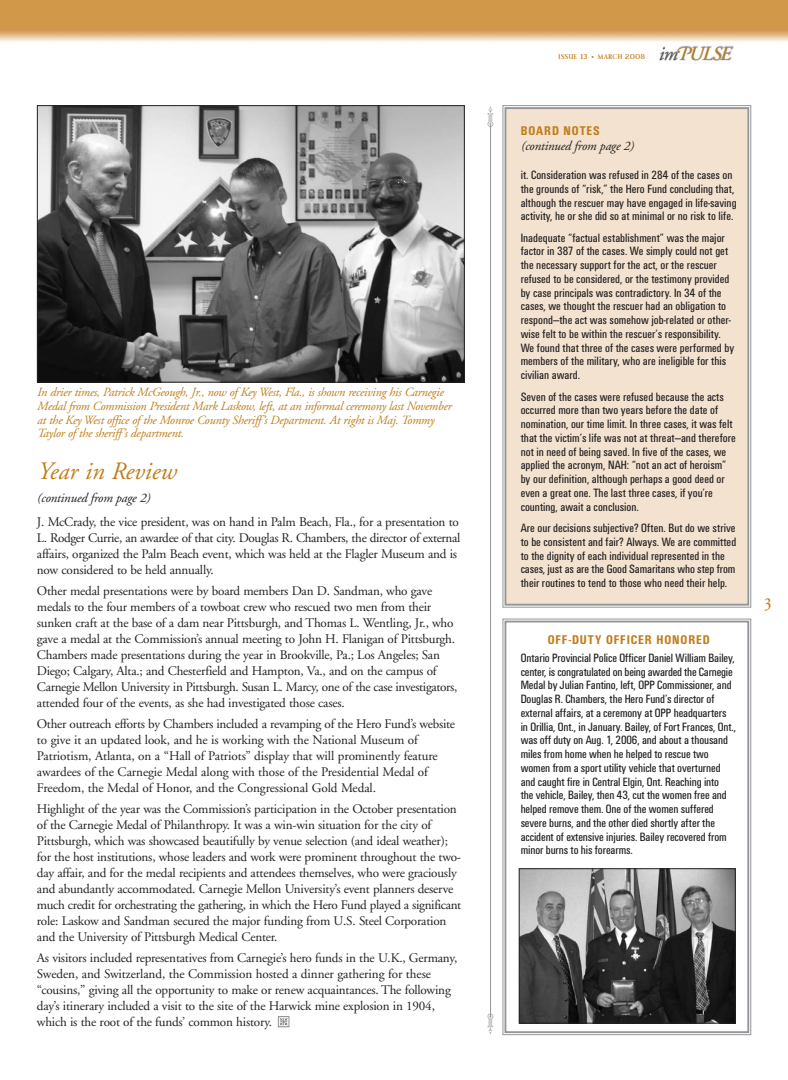
<style>
.page{position:relative;width:788px;height:1080px;background:#fff}
.page>*{position:absolute;margin:0;border:0;box-sizing:border-box;transform-origin:0 0}
.t1{font:italic 25px "Adobe Garamond";color:#c07d19}
.t2{font:20px "Adobe Garamond Exp";color:#c07d19}
.t3{font:13.12px/16px "Adobe Garamond";letter-spacing:-.015em;color:#231f20}
.t4{font:italic 13.12px "Adobe Garamond";letter-spacing:-.015em;color:#231f20}
.t5{font:700 13.12px "Unitus Condensed";letter-spacing:.07em;color:#c07d19}
.t6{font:12.5px/13.8px "Unitus Condensed";color:#231f20}
.t7{font:italic 12.5px/13.8px "Adobe Garamond";letter-spacing:-.02em;color:#c07d19}
.t8{font:700 8.75px "Indispose Small Caps";color:#c07d19}
.s1{font-weight:300;font-size:15px}
.s2{font-weight:500;font-size:11.25px}
.s3{font-family:"Adobe Garamond";font-weight:400;font-style:italic;font-size:19.25px;color:#58595b}
.s4{font-family:"Adobe Garamond Alt";font-weight:400;font-style:italic;font-size:19.25px}
.s5{font-family:"Adobe Garamond";font-weight:400;font-style:italic;font-size:19.25px}
</style>
<div class="page">
<img style="left:0;top:0;width:788px;height:42px">
<img style="left:659px;top:45px;width:75px;height:16px">
<hr style="left:490px;top:125px;width:1px;height:891px;background:#939598">
<img style="left:39px;top:107px;width:423px;height:273px">
<div style="left:37px;top:105px;width:427px;height:277px;border:1px solid #231f20"></div>
<svg style="left:278px;top:1016px;width:11px;height:11px"></svg>
<div style="left:506px;top:109px;width:241px;height:495px;background:#f2e2cf"></div>
<div style="left:502px;top:105px;width:249px;height:503px;border:1px solid #939598"></div>
<div style="left:504px;top:107px;width:245px;height:499px;border:2px solid #939598"></div>
<div style="left:502px;top:619px;width:249px;height:416px;border:1px solid #939598"></div>
<div style="left:504px;top:621px;width:245px;height:412px;border:2px solid #939598"></div>
<img style="left:521px;top:870px;width:212px;height:151px">
<div style="left:519px;top:868px;width:216px;height:155px;border:1px solid #231f20"></div>
<p class="t7" style="left:37px;top:387px;width:416px">In drier times, Patrick McGeough, Jr., now of Key West, Fla., is shown receiving his Carnegie Medal from Commission President Mark Laskow, left, at an informal ceremony last November at the Key West office of the Monroe County Sheriff’s Department. At right is Maj. Tommy Taylor of the sheriff’s department.</p>
<h1 class="t1" style="left:37px;top:461px;width:140px">Year in Review</h1>
<p class="t4" style="left:37px;top:493px;width:114px">(continued from page 2)</p>
<p class="t3" style="left:37px;top:515px;width:425px">J. McCrady, the vice president, was on hand in Palm Beach, Fla., for a presentation to L. Rodger Currie, an awardee of that city. Douglas R. Chambers, the director of external affairs, organized the Palm Beach event, which was held at the Flagler Museum and is now considered to be held annually.</p>
<p class="t3" style="left:37px;top:584px;width:422px">Other medal presentations were by board members Dan D. Sandman, who gave medals to the four members of a towboat crew who rescued two men from their sunken craft at the base of a dam near Pittsburgh, and Thomas L. Wentling, Jr., who gave a medal at the Commission’s annual meeting to John H. Flanigan of Pittsburgh.<br>Chambers made presentations during the year in Brookville, Pa.; Los Angeles; San Diego; Calgary, Alta.; and Chesterfield and Hampton, Va., and on the campus of Carnegie Mellon University in Pittsburgh. Susan L. Marcy, one of the case investigators, attended four of the events, as she had investigated those cases.</p>
<p class="t3" style="left:37px;top:717px;width:420px">Other outreach efforts by Chambers included a revamping of the Hero Fund’s website to give it an updated look, and he is working with the National Museum of Patriotism, Atlanta, on a “Hall of Patriots” display that will prominently feature awardees of the Carnegie Medal along with those of the Presidential Medal of Freedom, the Medal of Honor, and the Congressional Gold Medal.</p>
<p class="t3" style="left:37px;top:802px;width:426px">Highlight of the year was the Commission’s participation in the October presentation of the Carnegie Medal of Philanthropy. It was a win-win situation for the city of Pittsburgh, which was showcased beautifully by venue selection (and ideal weather); for the host institutions, whose leaders and work were prominent throughout the two&shy;day affair, and for the medal recipients and attendees themselves, who were graciously and abundantly accommodated. Carnegie Mellon University’s event planners deserve much credit for orchestrating the gathering, in which the Hero Fund played a significant role: Laskow and Sandman secured the major funding from U.S. Steel Corporation and the University of Pittsburgh Medical Center.</p>
<p class="t3" style="left:37px;top:951px;width:422px">As visitors included representatives from Carnegie’s hero funds in the U.K., Germany, Sweden, and Switzerland, the Commission hosted a dinner gathering for these “cousins,” giving all the opportunity to make or renew acquaintances. The following day’s itinerary included a visit to the site of the Harwick mine explosion in 1904, which is the root of the funds’ common history.</p>
<p class="t8" style="left:558px;top:51px;width:173px">ISSUE <span class="s1">13</span> <span class="s2">•</span> MARCH <span class="s1">2008</span> <span class="s3">im</span><span class="s4">-</span><span class="s5">ULSE</span></p>
<p class="t5" style="left:520px;top:126px;width:81px">BOARD NOTES</p>
<p class="t4" style="left:520px;top:140px;width:114px">(continued from page 2)</p>
<p class="t6" style="left:520px;top:169px;width:217px">it. Consideration was refused in 284 of the cases on the grounds of “risk,” the Hero Fund concluding that, although the rescuer may have engaged in life-saving activity, he or she did so at minimal or no risk to life.</p>
<p class="t6" style="left:520px;top:232px;width:215px">Inadequate “factual establishment” was the major factor in 387 of the cases. We simply could not get the necessary support for the act, or the rescuer refused to be considered, or the testimony provided by case principals was contradictory. In 34 of the cases, we thought the rescuer had an obligation to respond—the act was somehow job-related or other&shy;wise felt to be within the rescuer’s responsibility.<br>We found that three of the cases were performed by members of the military, who are ineligible for this civilian award.</p>
<p class="t6" style="left:520px;top:391px;width:217px">Seven of the cases were refused because the acts occurred more than two years before the date of nomination, our time limit. In three cases, it was felt that the victim’s life was not at threat—and therefore not in need of being saved. In five of the cases, we applied the acronym, NAH: “not an act of heroism” by our definition, although perhaps a good deed or even a great one. The last three cases, if you’re counting, await a conclusion.</p>
<p class="t6" style="left:520px;top:522px;width:217px">Are our decisions subjective? Often. But do we strive to be consistent and fair? Always. We are committed to the dignity of each individual represented in the cases, just as are the Good Samaritans who step from their routines to tend to those who need their help.</p>
<p class="t5" style="left:547px;top:635px;width:164px">OFF-DUTY OFFICER HONORED</p>
<p class="t6" style="left:520px;top:652px;width:217px">Ontario Provincial Police Officer Daniel William Bailey, center, is congratulated on being awarded the Carnegie Medal by Julian Fantino, left, OPP Commissioner, and Douglas R. Chambers, the Hero Fund’s director of external affairs, at a ceremony at OPP headquarters in Orillia, Ont., in January. Bailey, of Fort Frances, Ont., was off duty on Aug. 1, 2006, and about a thousand miles from home when he helped to rescue two women from a sport utility vehicle that overturned and caught fire in Central Elgin, Ont. Reaching into<br>the vehicle, Bailey, then 43, cut the women free and helped remove them. One of the women suffered severe burns, and the other died shortly after the accident of extensive injuries. Bailey recovered from minor burns to his forearms.</p>
<h2 class="t2" style="left:764px;top:592px;width:9px">3</h2>
</div>
